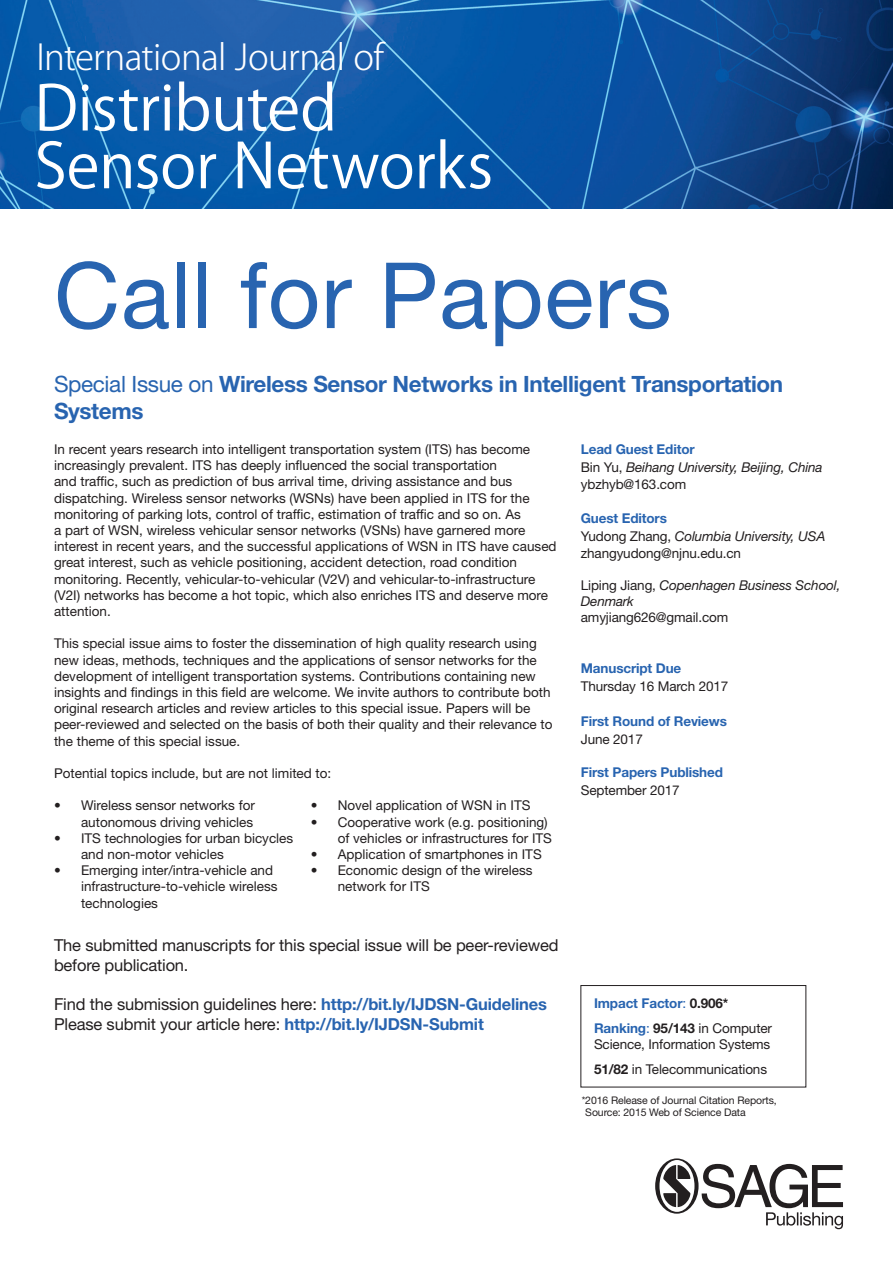
<style>
.page{position:relative;width:893px;height:1263px;background:#fff}
.page>*{position:absolute;margin:0;border:0;box-sizing:border-box;transform-origin:0 0}
.Heading{font:91.5px "Helvetica Neue LT Std";letter-spacing:.01em;color:#2864b0}
.t1{font:61.2px "Koz Go Pro";letter-spacing:-.005em;color:#fff}
.t2{font:300 34.95px "Koz Go Pro";letter-spacing:-.02em;color:#fff}
.Heading-2{font:700 22.5px/27px "Helvetica Neue LT Std";letter-spacing:-.015em;color:#2864b0}
.Heading-3{font:16.5px/19.8px "Helvetica Neue LT Std";letter-spacing:-.01em;color:#231f20}
.Heading-4{font:13.5px/16.2px "Helvetica Neue LT Std";color:#231f20}
.Heading-5{font:700 13.5px "Helvetica Neue LT Std";letter-spacing:-.01em;color:#2864b0}
.Heading-6{font:italic 13.5px/16.2px "Helvetica Neue LT Std";letter-spacing:-.01em;color:#231f20}
.Heading-7{font:10.5px/12.6px "Helvetica Neue LT Std";letter-spacing:-.01em;color:#231f20}
.s1{font-weight:400}
.s2{font-style:normal}
.s3{font-style:italic}
.s4{font-weight:700;color:#2864b0}
.s5{color:#231f20}
.s6{color:#2864b0}
.s7{font-weight:700}
</style>
<div class="page">
<div style="left:580px;top:985px;width:226px;height:102px;border:1px solid #231f20"></div>
<img style="left:0;top:0;width:893px;height:208px">
<svg style="left:655px;top:1158px;width:188px;height:71px"></svg>
<p class="t2" style="left:37px;top:35px;width:349px">International Journal of</p>
<p class="t1" style="left:34px;top:68px;width:304px">Distributed</p>
<p class="t1" style="left:34px;top:126px;width:460px">Sensor Networks</p>
<p class="Heading" style="left:54px;top:241px;width:619px">Call for Papers</p>
<p class="Heading-2" style="left:54px;top:370px;width:731px"><span class="s1">Special Issue on</span> Wireless Sensor Networks in Intelligent Transportation<br>Systems</p>
<p class="Heading-4" style="left:54px;top:441px;width:504px">In recent years research into intelligent transportation system (ITS) has become increasingly prevalent. ITS has deeply influenced the social transportation<br>and traffic, such as prediction of bus arrival time, driving assistance and bus dispatching. Wireless sensor networks (WSNs) have been applied in ITS for the monitoring of parking lots, control of traffic, estimation of traffic and so on. As<br>a part of WSN, wireless vehicular sensor networks (VSNs) have garnered more interest in recent years, and the successful applications of WSN in ITS have caused great interest, such as vehicle positioning, accident detection, road condition monitoring. Recently, vehicular-to-vehicular (V2V) and vehicular-to-infrastructure (V2I) networks has become a hot topic, which also enriches ITS and deserve more attention.</p>
<p class="Heading-4" style="left:54px;top:635px;width:500px">This special issue aims to foster the dissemination of high quality research using new ideas, methods, techniques and the applications of sensor networks for the development of intelligent transportation systems. Contributions containing new insights and findings in this field are welcome. We invite authors to contribute both original research articles and review articles to this special issue. Papers will be peer-reviewed and selected on the basis of both their quality and their relevance to the theme of this special issue.</p>
<p class="Heading-4" style="left:54px;top:765px;width:279px">Potential topics include, but are not limited to:</p>
<p class="Heading-4" style="left:54px;top:797px;width:202px;text-align:right">• Wireless sensor networks for autonomous driving vehicles</p>
<p class="Heading-4" style="left:81px;top:830px;width:214px;text-indent:-27px">• ITS technologies for urban bicycles and non-motor vehicles</p>
<p class="Heading-4" style="left:81px;top:862px;width:198px;text-indent:-27px">• Emerging inter/intra-vehicle and infrastructure-to-vehicle wireless technologies</p>
<p class="Heading-5" style="left:581px;top:441px;width:115px">Lead Guest Editor</p>
<p class="Heading-6" style="left:581px;top:459px;width:243px"><span class="s2">Bin Yu,</span> Beihang University, Beijing, China <span class="s2">ybzhyb@163.com</span></p>
<p class="Heading-5" style="left:581px;top:510px;width:88px">Guest Editors</p>
<p class="Heading-4" style="left:581px;top:528px;width:246px">Yudong Zhang, <span class="s3">Columbia University, USA </span>zhangyudong@njnu.edu.cn</p>
<p class="Heading-4" style="left:581px;top:577px;width:261px">Liping Jiang, <span class="s3">Copenhagen Business School,<br>Denmark<br></span>amyjiang626@gmail.com</p>
<p class="Heading-5" style="left:581px;top:660px;width:102px">Manuscript Due</p>
<p class="Heading-4" style="left:581px;top:678px;width:149px">Thursday 16 March 2017</p>
<p class="Heading-5" style="left:581px;top:713px;width:148px">First Round of Reviews</p>
<p class="Heading-4" style="left:581px;top:731px;width:63px">June 2017</p>
<p class="Heading-5" style="left:581px;top:763px;width:144px">First Papers Published</p>
<p class="Heading-4" style="left:581px;top:782px;width:100px">September 2017</p>
<p class="Heading-4" style="left:311px;top:797px;width:221px">• Novel application of WSN in ITS</p>
<p class="Heading-4" style="left:338px;top:813px;width:216px;text-indent:-27px">• Cooperative work (e.g. positioning) of vehicles or infrastructures for ITS</p>
<p class="Heading-4" style="left:311px;top:846px;width:233px">• Application of smartphones in ITS</p>
<p class="Heading-4" style="left:338px;top:862px;width:196px;text-indent:-27px">• Economic design of the wireless network for ITS</p>
<p class="Heading-3" style="left:54px;top:935px;width:506px">The submitted manuscripts for this special issue will be peer-reviewed before publication.</p>
<p class="Heading-3" style="left:54px;top:994px;width:495px">Find the submission guidelines here: <span class="s4">http://bit.ly/IJDSN-Guidelines<br></span>Please submit your article here: <span class="s4">http://bit.ly/IJDSN-Submit</span></p>
<p class="Heading-5" style="left:594px;top:995px;width:136px">Impact Factor<span class="s1">:</span> <span class="s5">0.906*</span></p>
<p class="Heading-4" style="left:594px;top:1020px;width:180px"><span class="s4">Ranking</span><span class="s6">:</span> <span class="s7">95/143</span> in Computer<br>Science, Information Systems</p>
<p class="Heading-4" style="left:594px;top:1061px;width:175px"><span class="s7">51/82</span> in Telecommunications</p>
<p class="Heading-7" style="left:585px;top:1093px;width:193px;text-indent:-4px">*2016 Release of Journal Citation Reports,<br>Source: 2015 Web of Science Data</p>
</div>
